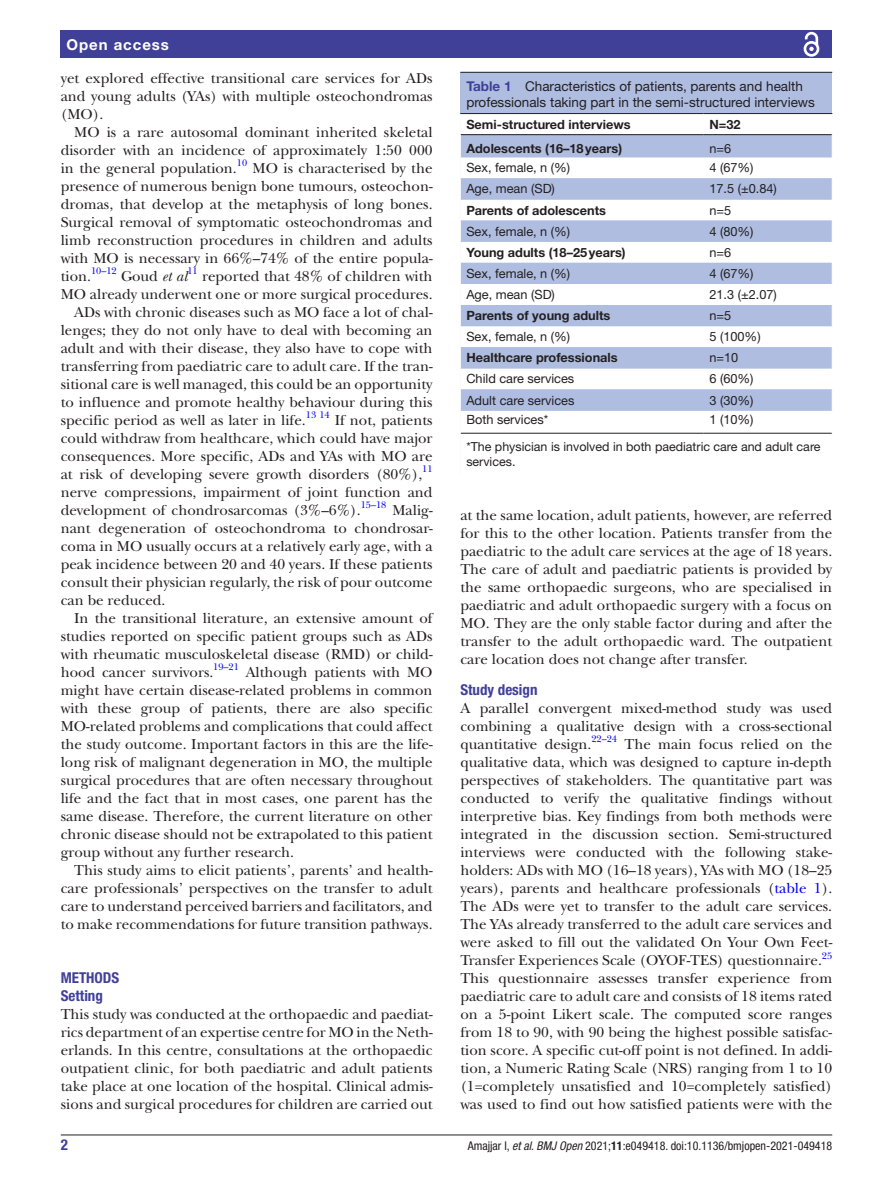
<style>
.page{position:relative;width:893px;height:1191px;background:#fff}
.page>*{position:absolute;margin:0;border:0;box-sizing:border-box;transform-origin:0 0}
.t1{font:15px/18px "New Baskerville";color:#231f20;text-align:justify}
.t2{font:700 condensed 15px/18px "Helvetica Neue LT Std";color:#414099}
.t3{font:700 15px "Helvetica Neue LT Std";letter-spacing:.065em;color:#fff}
.t4{font:13.5px/16.5px "Helvetica Neue LT Std";color:#231f20}
.t5{font:12.75px "Helvetica Neue LT Std";color:#231f20}
.t6{font:700 12.75px "Helvetica Neue LT Std";color:#231f20}
.t7{font:12.45px/15px "Helvetica Neue LT Std";color:#231f20}
.t8{font:condensed 12px "Helvetica Neue LT Std";color:#231f20}
.t9{font:9.9px "New Baskerville";color:#00f}
.s1{font-style:italic}
.s2{font-weight:700;color:#414099}
.s3{color:#00f}
.s4{font-weight:700}
</style>
<div class="page">
<hr style="left:61px;top:1134px;width:771px;height:1px;background:#231f20">
<div style="left:61px;top:31px;width:771px;height:27px;background:#414099"></div>
<svg style="left:803px;top:31px;width:17px;height:26px"></svg>
<div style="left:460px;top:73px;width:372px;height:402px;background:#afbde1"></div>
<hr style="left:460px;top:72px;width:372px;height:1px;background:#231f20">
<div style="left:461px;top:114px;width:371px;height:361px;background:#fff"></div>
<svg style="left:461px;top:135px;width:371px;height:275px"></svg>
<hr style="left:460px;top:113px;width:243px;height:1px;background:#231f20">
<hr style="left:460px;top:134px;width:243px;height:1px;background:#231f20">
<hr style="left:703px;top:113px;width:129px;height:1px;background:#231f20">
<hr style="left:703px;top:134px;width:129px;height:1px;background:#231f20">
<hr style="left:460px;top:433px;width:243px;height:1px;background:#231f20">
<hr style="left:703px;top:433px;width:129px;height:1px;background:#231f20">
<svg style="left:460px;top:114px;width:1px;height:319px"></svg>
<hr style="left:460px;top:433px;width:1px;height:42px;background:#fff">
<hr style="left:466px;top:465px;width:366px;height:2px;background:#fff">
<p class="t3" style="left:66px;top:35px;width:104px">Open access</p>
<p class="t1" style="left:61px;top:69px;width:373px">yet explored effective transitional care services for ADs and young adults (YAs) with multiple osteochondromas (MO).</p>
<p class="t1" style="left:61px;top:123px;width:373px;text-indent:14px">MO is a rare autosomal dominant inherited skeletal disorder with an incidence of approximately 1:50 000 in the general population.</p>
<p class="t9" style="left:237px;top:157px;width:12px">10</p>
<p class="t1" style="left:61px;top:159px;width:373px;text-indent:192px">MO is characterised by the presence of numerous benign bone tumours, osteochon&shy;dromas, that develop at the metaphysis of long bones.<br>Surgical removal of symptomatic osteochondromas and limb reconstruction procedures in children and adults with MO is necessary in 66%–74% of the entire popula&shy;tion.</p>
<p class="t9" style="left:91px;top:265px;width:27px">10–12</p>
<p class="t1" style="left:121px;top:267px;width:68px">Goud <span class="s1">et al</span></p>
<p class="t9" style="left:187px;top:265px;width:12px">11</p>
<p class="t1" style="left:202px;top:267px;width:232px">reported that 48% of children with</p>
<p class="t1" style="left:61px;top:285px;width:373px">MO already underwent one or more surgical procedures.</p>
<p class="t1" style="left:74px;top:303px;width:360px">ADs with chronic diseases such as MO face a lot of chal-</p>
<p class="t1" style="left:61px;top:321px;width:373px">lenges; they do not only have to deal with becoming an</p>
<p class="t1" style="left:61px;top:339px;width:373px">adult and with their disease, they also have to cope with</p>
<p class="t1" style="left:61px;top:357px;width:373px">transferring from paediatric care to adult care. If the tran-</p>
<p class="t1" style="left:61px;top:375px;width:373px">sitional care is well managed, this could be an opportunity</p>
<p class="t1" style="left:61px;top:393px;width:373px">to influence and promote healthy behaviour during this</p>
<p class="t1" style="left:61px;top:411px;width:247px">specific period as well as later in life.</p>
<p class="t9" style="left:306px;top:409px;width:25px">13 14</p>
<p class="t1" style="left:61px;top:411px;width:373px;text-indent:274px">If not, patients could withdraw from healthcare, which could have major consequences. More specific, ADs and YAs with MO are at risk of developing severe growth disorders (80%),</p>
<p class="t9" style="left:422px;top:463px;width:12px">11</p>
<p class="t1" style="left:61px;top:483px;width:373px">nerve compressions, impairment of joint function and development of chondrosarcomas (3%–6%).</p>
<p class="t9" style="left:361px;top:499px;width:27px">15–18</p>
<p class="t1" style="left:61px;top:501px;width:373px;text-indent:332px">Malig&shy;nant degeneration of osteochondroma to chondrosar&shy;coma in MO usually occurs at a relatively early age, with a peak incidence between 20 and 40 years. If these patients consult their physician regularly, the risk of pour outcome can be reduced.</p>
<p class="t1" style="left:61px;top:609px;width:373px;text-indent:14px">In the transitional literature, an extensive amount of studies reported on specific patient groups such as ADs with rheumatic musculoskeletal disease (RMD) or child&shy;hood cancer survivors.</p>
<p class="t9" style="left:213px;top:661px;width:27px">19–21</p>
<p class="t1" style="left:61px;top:663px;width:373px;text-indent:185px">Although patients with MO might have certain disease-related problems in common with these group of patients, there are also specific MO-related problems and complications that could affect the study outcome. Important factors in this are the life&shy;long risk of malignant degeneration in MO, the multiple surgical procedures that are often necessary throughout life and the fact that in most cases, one parent has the same disease. Therefore, the current literature on other chronic disease should not be extrapolated to this patient group without any further research.</p>
<p class="t1" style="left:61px;top:861px;width:373px;text-indent:13px">This study aims to elicit patients’, parents’ and health&shy;care professionals’ perspectives on the transfer to adult care to understand perceived barriers and facilitators, and to make recommendations for future transition pathways.</p>
<p class="t2" style="left:61px;top:968px;width:60px">METHODS<br>Setting</p>
<p class="t1" style="left:61px;top:1005px;width:373px">This study was conducted at the orthopaedic and paediat&shy;rics department of an expertise centre for MO in the Neth&shy;erlands. In this centre, consultations at the orthopaedic outpatient clinic, for both paediatric and adult patients take place at one location of the hospital. Clinical admis&shy;sions and surgical procedures for children are carried out</p>
<p class="t4" style="left:466px;top:77px;width:350px"><span class="s2">Table 1</span> Characteristics of patients, parents and health professionals taking part in the semi-structured interviews</p>
<p class="t6" style="left:466px;top:116px;width:166px">Semi-structured interviews</p>
<p class="t6" style="left:709px;top:116px;width:33px">N=32</p>
<p class="t6" style="left:466px;top:140px;width:157px">Adolescents (16–18years)</p>
<p class="t5" style="left:709px;top:141px;width:23px">n=6</p>
<p class="t5" style="left:466px;top:160px;width:105px">Sex, female, n (%)</p>
<p class="t5" style="left:709px;top:160px;width:46px">4 (67%)</p>
<p class="t5" style="left:466px;top:181px;width:90px">Age, mean (SD)</p>
<p class="t5" style="left:709px;top:181px;width:69px">17.5 (±0.84)</p>
<p class="t6" style="left:466px;top:202px;width:141px">Parents of adolescents</p>
<p class="t5" style="left:709px;top:202px;width:23px">n=5</p>
<p class="t5" style="left:466px;top:223px;width:105px">Sex, female, n (%)</p>
<p class="t5" style="left:709px;top:223px;width:46px">4 (80%)</p>
<p class="t6" style="left:466px;top:244px;width:161px">Young adults (18–25years)</p>
<p class="t5" style="left:709px;top:245px;width:23px">n=6</p>
<p class="t5" style="left:466px;top:266px;width:105px">Sex, female, n (%)</p>
<p class="t5" style="left:709px;top:266px;width:46px">4 (67%)</p>
<p class="t5" style="left:466px;top:287px;width:90px">Age, mean (SD)</p>
<p class="t5" style="left:709px;top:287px;width:69px">21.3 (±2.07)</p>
<p class="t6" style="left:466px;top:308px;width:146px">Parents of young adults</p>
<p class="t5" style="left:709px;top:308px;width:23px">n=5</p>
<p class="t5" style="left:466px;top:329px;width:105px">Sex, female, n (%)</p>
<p class="t5" style="left:709px;top:329px;width:53px">5 (100%)</p>
<p class="t6" style="left:466px;top:350px;width:153px">Healthcare professionals</p>
<p class="t5" style="left:709px;top:350px;width:30px">n=10</p>
<p class="t5" style="left:466px;top:371px;width:109px">Child care services</p>
<p class="t5" style="left:709px;top:371px;width:46px">6 (60%)</p>
<p class="t5" style="left:466px;top:392px;width:110px">Adult care services</p>
<p class="t5" style="left:709px;top:392px;width:46px">3 (30%)</p>
<p class="t5" style="left:466px;top:412px;width:83px">Both services*</p>
<p class="t5" style="left:709px;top:412px;width:46px">1 (10%)</p>
<p class="t7" style="left:466px;top:439px;width:356px">*The physician is involved in both paediatric care and adult care services.</p>
<p class="t1" style="left:460px;top:506px;width:373px">at the same location, adult patients, however, are referred for this to the other location. Patients transfer from the paediatric to the adult care services at the age of 18 years.<br>The care of adult and paediatric patients is provided by the same orthopaedic surgeons, who are specialised in paediatric and adult orthopaedic surgery with a focus on MO. They are the only stable factor during and after the transfer to the adult orthopaedic ward. The outpatient care location does not change after transfer.</p>
<p class="t2" style="left:460px;top:680px;width:79px">Study design</p>
<p class="t1" style="left:460px;top:699px;width:373px">A parallel convergent mixed-method study was used combining a qualitative design with a cross-sectional quantitative design.</p>
<p class="t9" style="left:591px;top:733px;width:27px">22–24</p>
<p class="t1" style="left:460px;top:735px;width:373px;text-indent:164px">The main focus relied on the qualitative data, which was designed to capture in-depth perspectives of stakeholders. The quantitative part was conducted to verify the qualitative findings without interpretive bias. Key findings from both methods were integrated in the discussion section. Semi-structured interviews were conducted with the following stake&shy;holders: ADs with MO (16–18 years), YAs with MO (18–25 years), parents and healthcare professionals (<span class="s3">table 1</span>).<br>The ADs were yet to transfer to the adult care services.<br>The YAs already transferred to the adult care services and were asked to fill out the validated On Your Own Feet-Transfer Experiences Scale (OYOF-TES) questionnaire.</p>
<p class="t9" style="left:822px;top:949px;width:12px">25</p>
<p class="t1" style="left:460px;top:969px;width:373px">This questionnaire assesses transfer experience from paediatric care to adult care and consists of 18 items rated on a 5-point Likert scale. The computed score ranges from 18 to 90, with 90 being the highest possible satisfac&shy;tion score. A specific cut-off point is not defined. In addi&shy;tion, a Numeric Rating Scale (NRS) ranging from 1 to 10 (1=completely unsatisfied and 10=completely satisfied) was used to find out how satisfied patients were with the</p>
<p class="t2" style="left:61px;top:1135px;width:9px">2</p>
<p class="t8" style="left:468px;top:1138px;width:366px">Amajjar I, <span class="s1">et al</span>. <span class="s1">BMJ Open</span> 2021;<span class="s4">11</span>:e049418. doi:10.1136/bmjopen-2021-049418</p>
</div>
